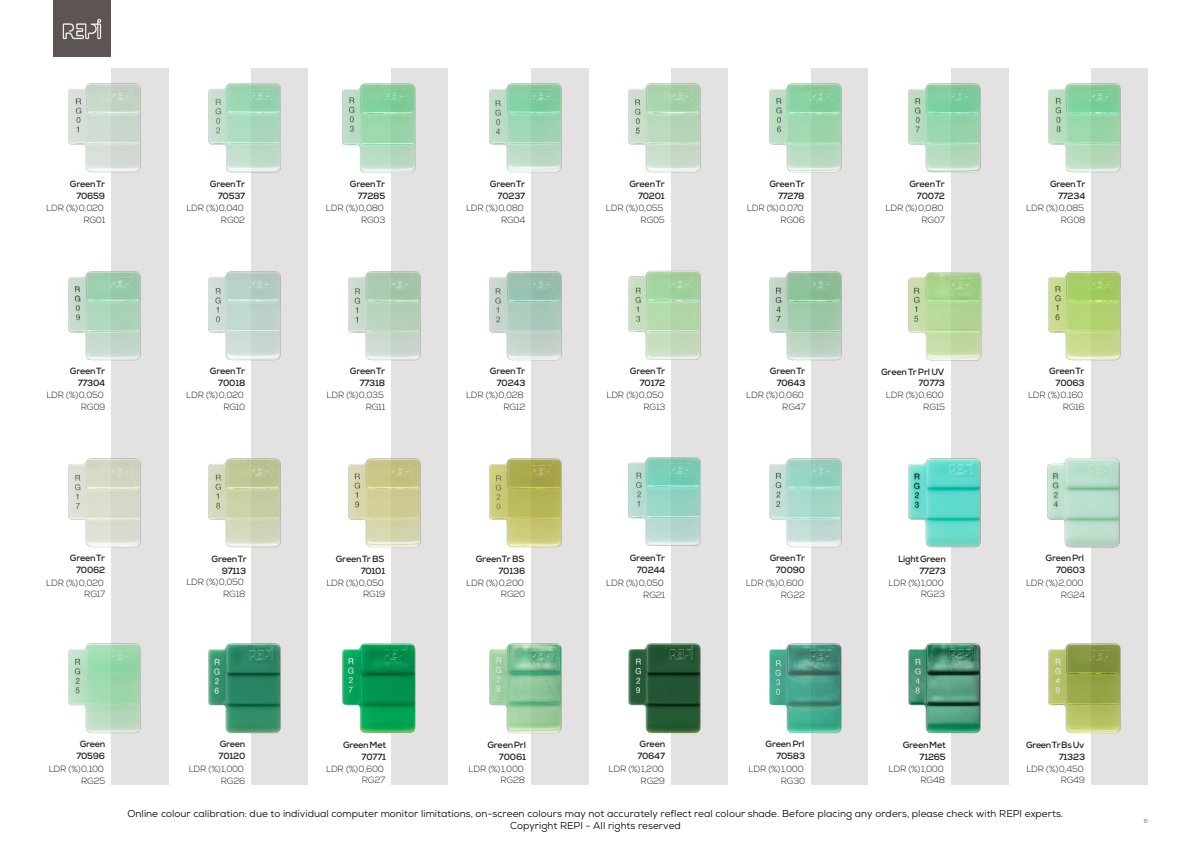
<style>
.page{position:relative;width:1191px;height:843px;background:#fff}
.page>*{position:absolute;margin:0;border:0;box-sizing:border-box;transform-origin:0 0}
.t1{font:10px/12px "Nexa";letter-spacing:.005em;color:#000;text-align:center}
.t2{font:300 9px "Nexa";letter-spacing:-.025em;color:#231f20}
.t3{font:700 9px/12px "Nexa";letter-spacing:-.025em;color:#231f20;text-align:right}
.t4{font:6px "Nexa";color:#56585d}
</style>
<div class="page">
<div style="left:251px;top:68px;width:57px;height:716px;background:#e3e1e2"></div>
<div style="left:391px;top:68px;width:57px;height:716px;background:#e3e1e2"></div>
<div style="left:531px;top:68px;width:57px;height:716px;background:#e3e1e2"></div>
<div style="left:671px;top:68px;width:57px;height:716px;background:#e3e1e2"></div>
<div style="left:811px;top:68px;width:57px;height:716px;background:#e3e1e2"></div>
<div style="left:951px;top:68px;width:57px;height:716px;background:#e3e1e2"></div>
<div style="left:1091px;top:68px;width:57px;height:716px;background:#e3e1e2"></div>
<div style="left:111px;top:68px;width:57px;height:716px;background:#e3e1e2"></div>
<img style="left:628px;top:83px;width:73px;height:90px">
<img style="left:68px;top:271px;width:73px;height:90px">
<img style="left:208px;top:83px;width:73px;height:90px">
<img style="left:769px;top:83px;width:73px;height:90px">
<img style="left:208px;top:271px;width:73px;height:90px">
<img style="left:342px;top:83px;width:74px;height:90px">
<img style="left:908px;top:83px;width:73px;height:90px">
<img style="left:348px;top:271px;width:73px;height:90px">
<img style="left:489px;top:83px;width:73px;height:90px">
<img style="left:1048px;top:83px;width:73px;height:90px">
<img style="left:489px;top:271px;width:73px;height:90px">
<img style="left:628px;top:270px;width:73px;height:90px">
<img style="left:769px;top:271px;width:73px;height:90px">
<img style="left:908px;top:272px;width:74px;height:89px">
<img style="left:1048px;top:271px;width:73px;height:90px">
<img style="left:68px;top:83px;width:73px;height:90px">
<img style="left:68px;top:458px;width:73px;height:90px">
<img style="left:628px;top:457px;width:73px;height:89px">
<img style="left:208px;top:458px;width:73px;height:90px">
<img style="left:769px;top:458px;width:73px;height:90px">
<img style="left:348px;top:458px;width:73px;height:90px">
<img style="left:908px;top:458px;width:73px;height:90px">
<img style="left:489px;top:458px;width:73px;height:90px">
<img style="left:1047px;top:458px;width:73px;height:90px">
<img style="left:68px;top:643px;width:73px;height:91px">
<img style="left:628px;top:643px;width:73px;height:91px">
<img style="left:208px;top:643px;width:73px;height:91px">
<img style="left:769px;top:643px;width:73px;height:91px">
<img style="left:342px;top:643px;width:74px;height:90px">
<img style="left:908px;top:643px;width:73px;height:91px">
<img style="left:489px;top:643px;width:73px;height:91px">
<img style="left:1048px;top:643px;width:73px;height:91px">
<img style="left:54px;top:0;width:57px;height:2px">
<img style="left:54px;top:2px;width:57px;height:55px">
<p class="t3" style="left:70px;top:177px;width:37px">GreenTr<br>70659</p>
<p class="t2" style="left:46px;top:202px;width:59px">LDR (%)0,020</p>
<p class="t2" style="left:83px;top:214px;width:23px">RG01</p>
<p class="t3" style="left:70px;top:364px;width:37px">GreenTr<br>77304</p>
<p class="t2" style="left:46px;top:389px;width:59px">LDR (%)0,050</p>
<p class="t2" style="left:81px;top:401px;width:26px">RG09</p>
<p class="t3" style="left:210px;top:177px;width:37px">GreenTr<br>70537</p>
<p class="t2" style="left:186px;top:202px;width:59px">LDR (%)0,040</p>
<p class="t2" style="left:221px;top:214px;width:26px">RG02</p>
<p class="t3" style="left:210px;top:364px;width:37px">GreenTr<br>70018</p>
<p class="t2" style="left:186px;top:389px;width:59px">LDR (%)0,020</p>
<p class="t2" style="left:223px;top:401px;width:23px">RG10</p>
<p class="t3" style="left:350px;top:177px;width:37px">GreenTr<br>77285</p>
<p class="t2" style="left:326px;top:202px;width:59px">LDR (%)0,080</p>
<p class="t2" style="left:361px;top:214px;width:26px">RG03</p>
<p class="t3" style="left:350px;top:364px;width:37px">GreenTr<br>77318</p>
<p class="t2" style="left:326px;top:389px;width:59px">LDR (%)0,035</p>
<p class="t2" style="left:366px;top:401px;width:21px">RG11</p>
<p class="t3" style="left:490px;top:177px;width:37px">GreenTr<br>70237</p>
<p class="t2" style="left:466px;top:202px;width:59px">LDR (%)0,080</p>
<p class="t2" style="left:501px;top:214px;width:26px">RG04</p>
<p class="t3" style="left:490px;top:364px;width:37px">GreenTr<br>70243</p>
<p class="t2" style="left:466px;top:389px;width:59px">LDR (%)0,028</p>
<p class="t2" style="left:503px;top:401px;width:23px">RG12</p>
<p class="t3" style="left:629px;top:177px;width:37px">GreenTr<br>70201</p>
<p class="t2" style="left:606px;top:202px;width:59px">LDR (%)0,055</p>
<p class="t2" style="left:641px;top:214px;width:26px">RG05</p>
<p class="t3" style="left:630px;top:364px;width:37px">GreenTr<br>70172</p>
<p class="t2" style="left:606px;top:389px;width:59px">LDR (%)0,050</p>
<p class="t2" style="left:644px;top:401px;width:23px">RG13</p>
<p class="t3" style="left:769px;top:177px;width:37px">GreenTr<br>77278</p>
<p class="t2" style="left:747px;top:202px;width:58px">LDR (%)0,070</p>
<p class="t2" style="left:780px;top:214px;width:26px">RG06</p>
<p class="t3" style="left:770px;top:364px;width:37px">GreenTr<br>70643</p>
<p class="t2" style="left:746px;top:389px;width:59px">LDR (%)0,060</p>
<p class="t2" style="left:782px;top:401px;width:25px">RG47</p>
<p class="t3" style="left:909px;top:177px;width:37px">GreenTr<br>70072</p>
<p class="t2" style="left:886px;top:202px;width:59px">LDR (%)0,080</p>
<p class="t2" style="left:922px;top:214px;width:25px">RG07</p>
<p class="t3" style="left:881px;top:365px;width:65px">GreenTrPrl UV</p>
<p class="t3" style="left:918px;top:377px;width:28px">70773</p>
<p class="t2" style="left:886px;top:389px;width:59px">LDR (%)0,600</p>
<p class="t2" style="left:923px;top:401px;width:23px">RG15</p>
<p class="t3" style="left:1050px;top:177px;width:37px">GreenTr<br>77234</p>
<p class="t2" style="left:1026px;top:202px;width:59px">LDR (%)0,085</p>
<p class="t2" style="left:1061px;top:214px;width:26px">RG08</p>
<p class="t3" style="left:1049px;top:364px;width:37px">GreenTr<br>70063</p>
<p class="t2" style="left:1028px;top:389px;width:57px">LDR (%)0,160</p>
<p class="t2" style="left:1063px;top:401px;width:24px">RG16</p>
<p class="t3" style="left:70px;top:552px;width:37px">GreenTr<br>70062</p>
<p class="t2" style="left:46px;top:577px;width:59px">LDR (%)0,020</p>
<p class="t2" style="left:84px;top:588px;width:23px">RG17</p>
<p class="t3" style="left:212px;top:552px;width:37px">GreenTr</p>
<p class="t3" style="left:222px;top:564px;width:26px">97113</p>
<p class="t2" style="left:186px;top:576px;width:59px">LDR (%)0,050</p>
<p class="t2" style="left:223px;top:588px;width:24px">RG18</p>
<p class="t3" style="left:336px;top:552px;width:50px">GreenTr BS</p>
<p class="t3" style="left:361px;top:564px;width:26px">70101</p>
<p class="t2" style="left:326px;top:576px;width:59px">LDR (%)0,050</p>
<p class="t2" style="left:363px;top:588px;width:24px">RG19</p>
<p class="t3" style="left:476px;top:552px;width:50px">GreenTr BS</p>
<p class="t3" style="left:498px;top:564px;width:28px">70136</p>
<p class="t2" style="left:466px;top:576px;width:59px">LDR (%)0,200</p>
<p class="t2" style="left:501px;top:588px;width:26px">RG20</p>
<p class="t3" style="left:630px;top:552px;width:37px">GreenTr<br>70244</p>
<p class="t2" style="left:606px;top:577px;width:59px">LDR (%)0,050</p>
<p class="t2" style="left:643px;top:588px;width:23px">RG21</p>
<p class="t3" style="left:770px;top:552px;width:37px">GreenTr<br>70090</p>
<p class="t2" style="left:746px;top:577px;width:59px">LDR (%)0,600</p>
<p class="t2" style="left:781px;top:588px;width:26px">RG22</p>
<p class="t3" style="left:898px;top:552px;width:49px">LightGreen</p>
<p class="t3" style="left:919px;top:564px;width:28px">77273</p>
<p class="t2" style="left:888px;top:576px;width:57px">LDR (%)1,000</p>
<p class="t2" style="left:921px;top:588px;width:26px">RG23</p>
<p class="t3" style="left:1046px;top:552px;width:41px">GreenPrl<br>70603</p>
<p class="t2" style="left:1026px;top:577px;width:59px">LDR (%)2,000</p>
<p class="t2" style="left:1061px;top:588px;width:26px">RG24</p>
<p class="t3" style="left:76px;top:737px;width:31px;text-align:center">Green<br>70596</p>
<p class="t2" style="left:49px;top:762px;width:57px">LDR (%)0,100</p>
<p class="t2" style="left:81px;top:774px;width:26px">RG25</p>
<p class="t3" style="left:219px;top:737px;width:28px;text-align:left">Green<br>70120</p>
<p class="t2" style="left:189px;top:762px;width:57px">LDR (%)1,000</p>
<p class="t2" style="left:221px;top:774px;width:26px">RG26</p>
<p class="t3" style="left:343px;top:738px;width:45px">GreenMet</p>
<p class="t3" style="left:362px;top:750px;width:26px">70771</p>
<p class="t2" style="left:326px;top:762px;width:59px">LDR (%)0,600</p>
<p class="t2" style="left:362px;top:774px;width:25px">RG27</p>
<p class="t3" style="left:487px;top:738px;width:40px">GreenPrl</p>
<p class="t3" style="left:499px;top:750px;width:28px">70061</p>
<p class="t2" style="left:469px;top:762px;width:57px">LDR (%)1,000</p>
<p class="t2" style="left:501px;top:774px;width:26px">RG28</p>
<p class="t3" style="left:637px;top:737px;width:29px;text-align:left">Green<br>70647</p>
<p class="t2" style="left:609px;top:762px;width:57px">LDR (%)1,200</p>
<p class="t2" style="left:641px;top:774px;width:26px">RG29</p>
<p class="t3" style="left:766px;top:737px;width:41px">GreenPrl<br>70583</p>
<p class="t2" style="left:749px;top:762px;width:57px">LDR (%)1,000</p>
<p class="t2" style="left:781px;top:774px;width:26px">RG30</p>
<p class="t3" style="left:903px;top:738px;width:45px">GreenMet</p>
<p class="t3" style="left:920px;top:750px;width:28px">71265</p>
<p class="t2" style="left:889px;top:762px;width:57px">LDR (%)1,000</p>
<p class="t2" style="left:921px;top:774px;width:26px">RG48</p>
<p class="t3" style="left:1026px;top:738px;width:60px">GreenTrBsUv</p>
<p class="t3" style="left:1059px;top:750px;width:28px">71323</p>
<p class="t2" style="left:1026px;top:762px;width:59px">LDR (%)0,450</p>
<p class="t2" style="left:1061px;top:774px;width:26px">RG49</p>
<p class="t1" style="left:128px;top:807px;width:937px">Online colour calibration: due to individual computer monitor limitations, on-screen colours may not accurately reflect real colour shade. Before placing any orders, please check with REPI experts.<br>Copyright REPI - All rights reserved</p>
<p class="t4" style="left:1144px;top:816px;width:6px">6</p>
</div>
